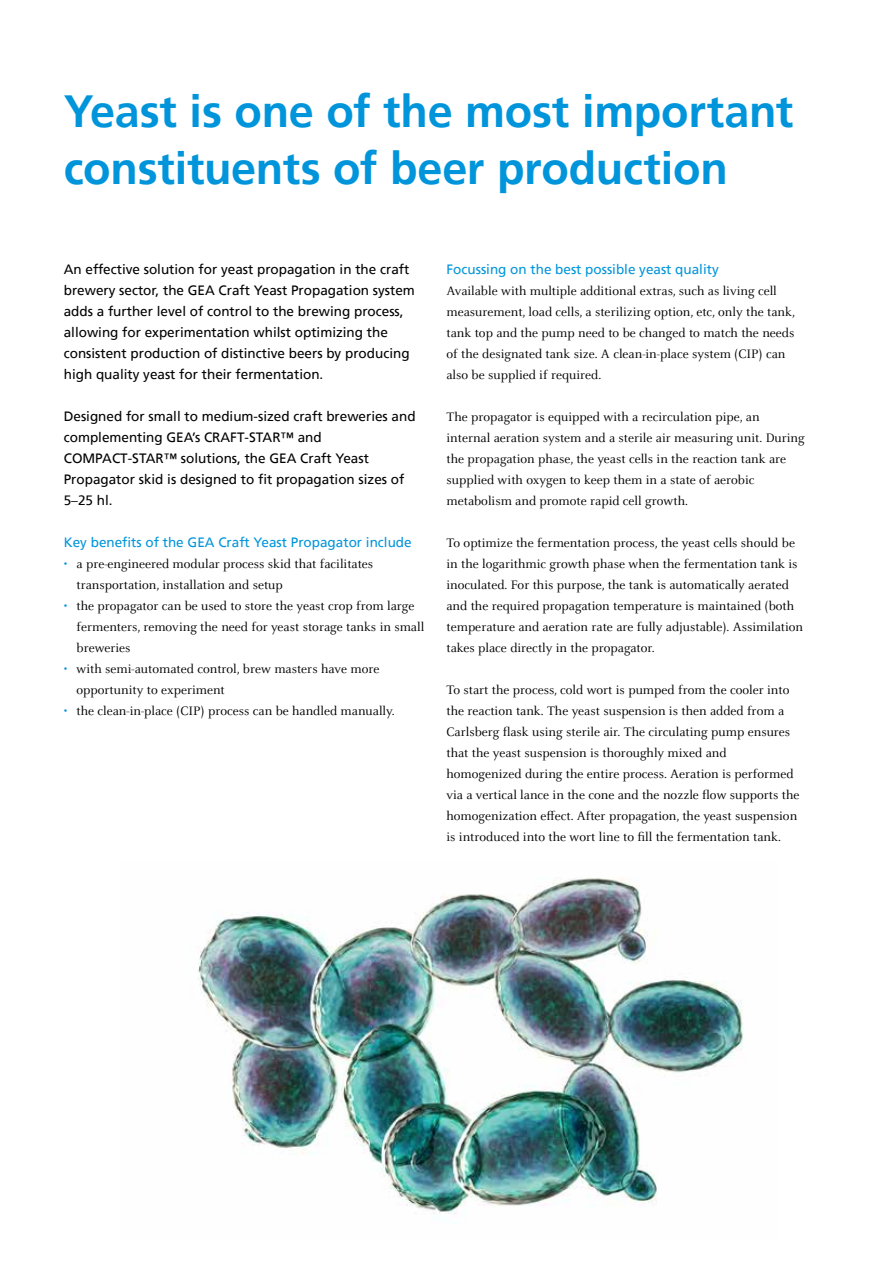
<style>
.page{position:relative;width:893px;height:1263px;background:#fff}
.page>*{position:absolute;margin:0;border:0;box-sizing:border-box;transform-origin:0 0}
.t1{font:700 45px/56.2px "Frutiger";letter-spacing:-.005em;color:#0095db}
.t2{font:13.5px/21px "Celeste OT";color:#000}
.t3{font:13.5px/21px "Frutiger";color:#000}
.t4{font:13.5px "Frutiger";color:#0095db}
.s1{color:#0095db}
</style>
<div class="page">
<img style="left:198px;top:878px;width:546px;height:340px">
<h1 class="t1" style="left:64px;top:84px;width:731px">Yeast is one of the most important constituents of beer production</h1>
<p class="t3" style="left:64px;top:259px;width:353px">An effective solution for yeast propagation in the craft brewery sector, the GEA Craft Yeast Propagation system adds a further level of control to the brewing process, allowing for experimentation whilst optimizing the consistent production of distinctive beers by producing high quality yeast for their fermentation.</p>
<p class="t3" style="left:64px;top:406px;width:353px">Designed for small to medium-sized craft breweries and complementing GEA’s CRAFT-STAR™ and COMPACT-STAR™ solutions, the GEA Craft Yeast Propagator skid is designed to fit propagation sizes of 5–25 hl.</p>
<p class="t4" style="left:64px;top:534px;width:349px">Key benefits of the GEA Craft Yeast Propagator include</p>
<p class="t2" style="left:77px;top:554px;width:298px;text-indent:-13px"><span class="s1">•</span> a pre-engineered modular process skid that facilitates transportation, installation and setup</p>
<p class="t2" style="left:77px;top:596px;width:349px;text-indent:-13px"><span class="s1">•</span> the propagator can be used to store the yeast crop from large fermenters, removing the need for yeast storage tanks in small breweries</p>
<p class="t2" style="left:77px;top:659px;width:304px;text-indent:-13px"><span class="s1">•</span> with semi-automated control, brew masters have more opportunity to experiment</p>
<p class="t2" style="left:64px;top:701px;width:332px"><span class="s1">•</span> the clean-in-place (CIP) process can be handled manually.</p>
<p class="t4" style="left:446px;top:262px;width:274px">Focussing on the best possible yeast quality</p>
<p class="t2" style="left:446px;top:281px;width:350px">Available with multiple additional extras, such as living cell measurement, load cells, a sterilizing option, etc, only the tank, tank top and the pump need to be changed to match the needs of the designated tank size. A clean-in-place system (CIP) can also be supplied if required.</p>
<p class="t2" style="left:446px;top:407px;width:360px">The propagator is equipped with a recirculation pipe, an internal aeration system and a sterile air measuring unit. During the propagation phase, the yeast cells in the reaction tank are supplied with oxygen to keep them in a state of aerobic metabolism and promote rapid cell growth.</p>
<p class="t2" style="left:446px;top:533px;width:358px">To optimize the fermentation process, the yeast cells should be in the logarithmic growth phase when the fermentation tank is inoculated. For this purpose, the tank is automatically aerated and the required propagation temperature is maintained (both temperature and aeration rate are fully adjustable). Assimilation takes place directly in the propagator.</p>
<p class="t2" style="left:446px;top:680px;width:355px">To start the process, cold wort is pumped from the cooler into the reaction tank. The yeast suspension is then added from a Carlsberg flask using sterile air. The circulating pump ensures that the yeast suspension is thoroughly mixed and homogenized during the entire process. Aeration is performed via a vertical lance in the cone and the nozzle flow supports the homogenization effect. After propagation, the yeast suspension is introduced into the wort line to fill the fermentation tank.</p>
</div>
